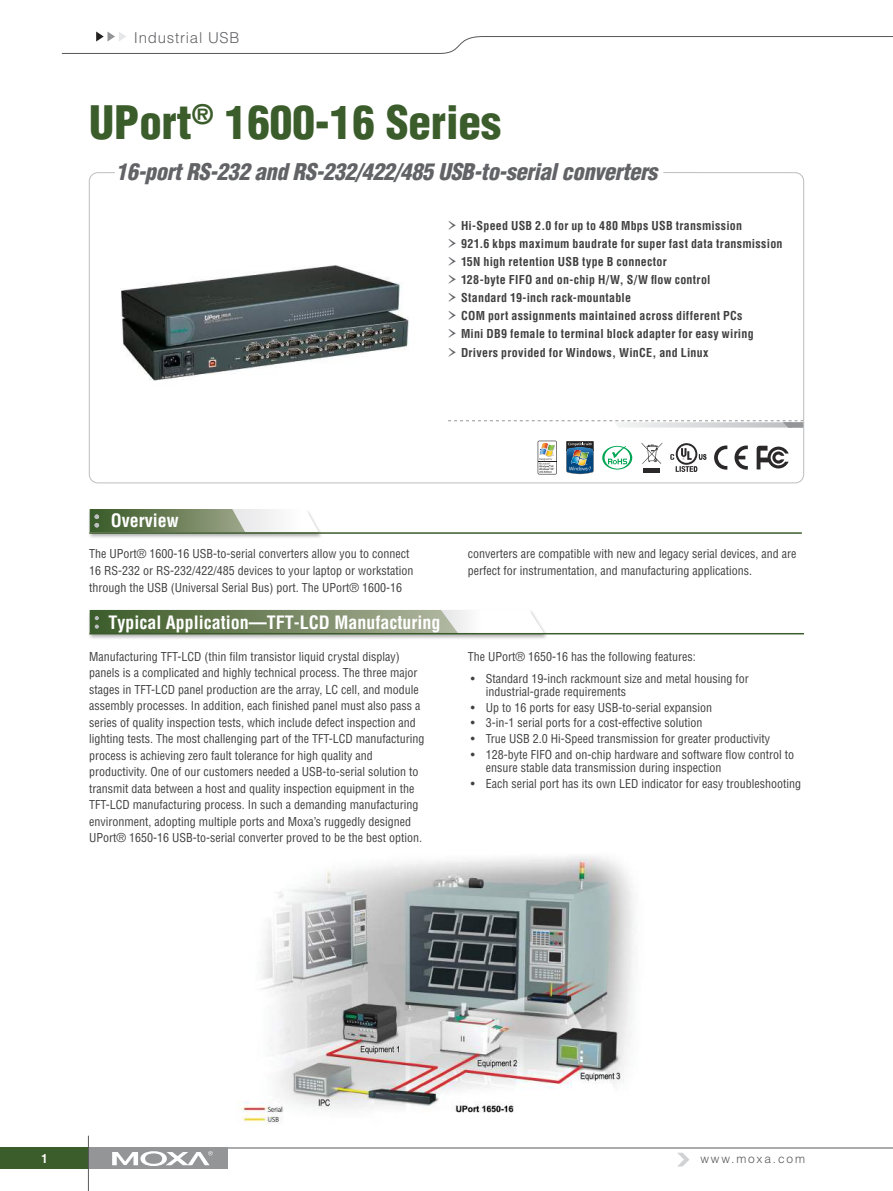
<style>
.page{position:relative;width:893px;height:1191px;background:#fff}
.page>*{position:absolute;margin:0;border:0;box-sizing:border-box;transform-origin:0 0}
.t1{font:900 condensed 45px "Helvetica";color:#3b5c2b}
.t2{font:italic 900 condensed 22.5px "Helvetica";color:#626366}
.t3{font:700 condensed 18px "Helvetica";color:#fff}
.t4{font:300 15px "Helvetica";letter-spacing:.05em;color:#626366}
.t5{font:condensed 12px/16.5px "Helvetica";color:#404041}
.t6{font:700 condensed 12px/18px "Helvetica";letter-spacing:.02em;color:#404041}
.t7{font:300 12px "Helvetica";letter-spacing:.15em;color:#57585a}
.t8{font:700 condensed 12px "Helvetica";color:#fff}
.s1{font-family:"Garamond Premr Pro";font-weight:400;font-stretch:normal;font-size:24px;color:#626366}
</style>
<div class="page">
<svg style="left:61px;top:32px;width:832px;height:22px"></svg>
<hr style="left:0;top:1147px;width:893px;height:1px;background:#57585a">
<div style="left:0;top:1147px;width:90px;height:22px;background:#3b5c2b"></div>
<div style="left:90px;top:1147px;width:138px;height:22px;background:#939597"></div>
<svg style="left:112px;top:1151px;width:101px;height:15px"></svg>
<hr style="left:88px;top:1135px;width:1px;height:56px;background:#595a5c">
<svg style="left:678px;top:1152px;width:11px;height:14px"></svg>
<svg style="left:670px;top:443px;width:36px;height:29px"></svg>
<svg style="left:566px;top:441px;width:28px;height:33px"></svg>
<svg style="left:714px;top:445px;width:13px;height:24px"></svg>
<svg style="left:734px;top:445px;width:14px;height:24px"></svg>
<svg style="left:757px;top:446px;width:32px;height:23px"></svg>
<hr style="left:643px;top:468px;width:17px;height:4px;background:#2b2829">
<svg style="left:642px;top:443px;width:20px;height:21px"></svg>
<img style="left:613px;top:445px;width:20px;height:25px">
<svg style="left:602px;top:446px;width:30px;height:23px"></svg>
<svg style="left:537px;top:440px;width:21px;height:35px"></svg>
<svg style="left:538px;top:441px;width:19px;height:33px"></svg>
<svg style="left:448px;top:420px;width:354px;height:8px"></svg>
<img style="left:238px;top:856px;width:397px;height:268px">
<div style="left:87px;top:509px;width:237px;height:30px;background:#221f1f;opacity:.35"></div>
<img style="left:245px;top:509px;width:74px;height:23px">
<img style="left:89px;top:509px;width:156px;height:23px">
<hr style="left:89px;top:532px;width:713px;height:2px;background:#3b5c2b">
<div style="left:87px;top:609px;width:461px;height:31px;background:#221f1f;opacity:.35"></div>
<img style="left:458px;top:609px;width:86px;height:24px">
<img style="left:89px;top:609px;width:369px;height:24px">
<hr style="left:89px;top:633px;width:715px;height:1px;background:#3b5c2b">
<img style="left:89px;top:610px;width:10px;height:24px">
<img style="left:121px;top:265px;width:288px;height:116px">
<p class="t4" style="left:134px;top:29px;width:107px">Industrial USB</p>
<h1 class="t1" style="left:89px;top:97px;width:413px">UPort<sup>®</sup> 1600-16 Series</h1>
<h2 class="t2" style="left:116px;top:163px;width:547px">16-portRS-232 and RS-232/422/485 USB-to-serialconverters</h2>
<h3 class="t3" style="left:111px;top:513px;width:69px">Overview</h3>
<p class="t6" style="left:446px;top:218px;width:338px"><span class="s1">›</span> Hi-Speed USB 2.0 for up to 480 Mbps USB transmission<br><span class="s1">›</span> 921.6 kbps maximum baudrate for super fast data transmission <span class="s1">›</span> 15N high retention USB type B connector<br><span class="s1">›</span> 128-byte FIFO and on-chip H/W, S/W flow control<br><span class="s1">›</span> Standard 19-inch rack-mountable<br><span class="s1">›</span> COM port assignments maintained across different PCs<br><span class="s1">›</span> Mini DB9 female to terminal block adapter for easy wiring<br><span class="s1">›</span> Drivers provided for Windows, WinCE, and Linux</p>
<p class="t5" style="left:89px;top:547px;width:326px">The UPort® 1600-16 USB-to-serial converters allow you to connect<br>16 RS-232 or RS-232/422/485 devices to your laptop or workstation through the USB (Universal Serial Bus) port. The UPort® 1600-16</p>
<p class="t5" style="left:468px;top:547px;width:330px">converters are compatible with new and legacy serial devices, and are perfect for instrumentation, and manufacturing applications.</p>
<h3 class="t3" style="left:108px;top:615px;width:334px">Typical Application—TFT-LCD Manufacturing</h3>
<p class="t5" style="left:89px;top:649px;width:337px">Manufacturing TFT-LCD (thin film transistor liquid crystal display) panels is a complicated and highly technical process. The three major stages in TFT-LCD panel production are the array, LC cell, and module assembly processes. In addition, each finished panel must also pass a series of quality inspection tests, which include defect inspection and lighting tests. The most challenging part of the TFT-LCD manufacturing process is achieving zero fault tolerance for high quality and productivity. One of our customers needed a USB-to-serial solution to transmit data between a host and quality inspection equipment in the TFT-LCD manufacturing process. In such a demanding manufacturing environment, adopting multiple ports and Moxa’s ruggedly designed UPort® 1650-16 USB-to-serial converter proved to be the best option.</p>
<p class="t5" style="left:468px;top:649px;width:229px">The UPort® 1650-16 has the following features:</p>
<p class="t5" style="left:486px;top:671px;width:264px;line-height:13.5px;text-indent:-15px">• Standard 19-inch rackmount size and metal housing for industrial-grade requirements</p>
<p class="t5" style="left:471px;top:699px;width:243px">• Up to 16 ports for easy USB-to-serial expansion</p>
<p class="t5" style="left:471px;top:714px;width:233px">• 3-in-1 serial ports for a cost-effective solution</p>
<p class="t5" style="left:471px;top:730px;width:301px">• True USB 2.0 Hi-Speed transmission for greater productivity</p>
<p class="t5" style="left:486px;top:747px;width:310px;line-height:13.5px;text-indent:-15px">• 128-byte FIFO and on-chip hardware and software flow control to ensure stable data transmission during inspection</p>
<p class="t5" style="left:471px;top:775px;width:332px">• Each serial port has its own LED indicator for easy troubleshooting</p>
<p class="t8" style="left:41px;top:1151px;width:7px">1</p>
<p class="t7" style="left:700px;top:1152px;width:106px">www.moxa.com</p>
</div>
